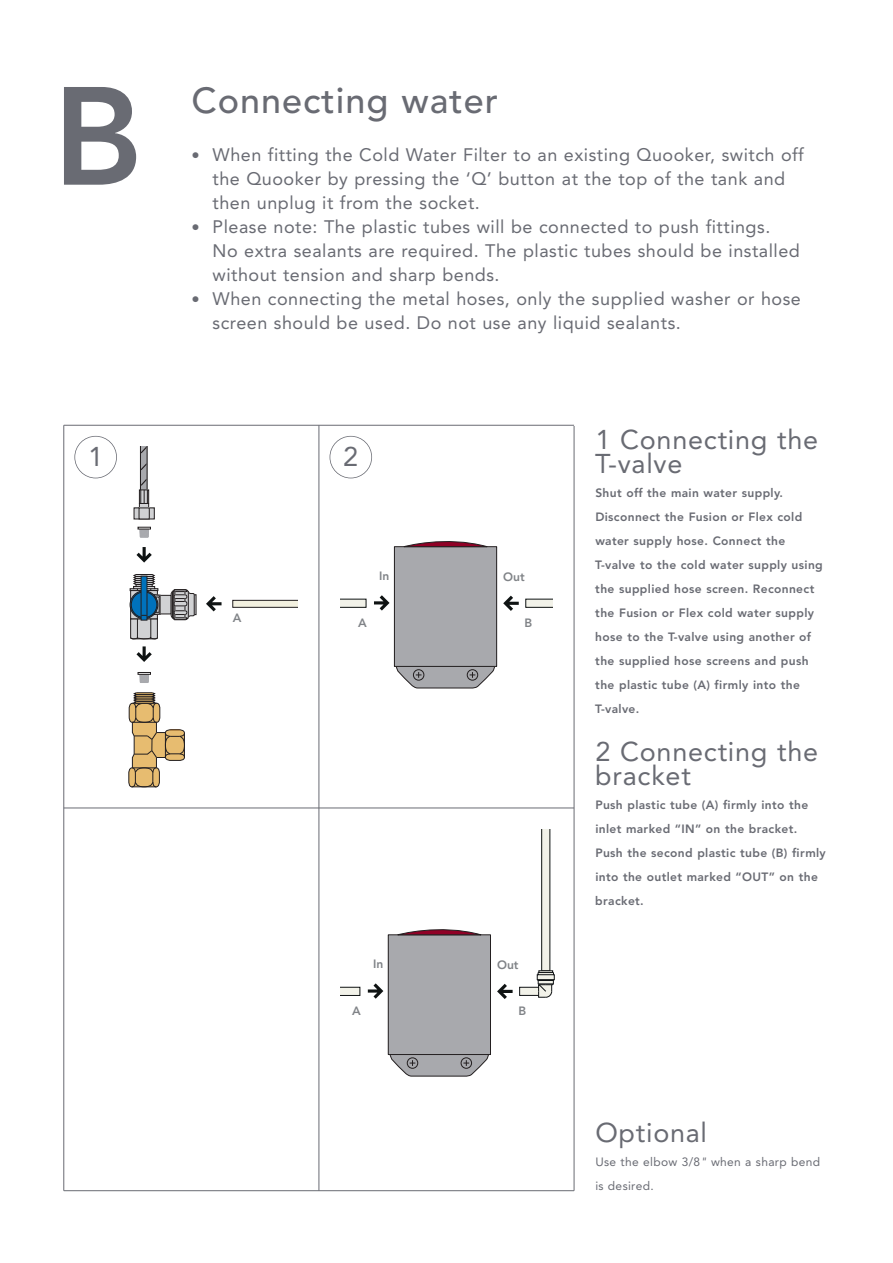
<style>
.page{position:relative;width:893px;height:1263px;background:#fff}
.page>*{position:absolute;margin:0;border:0;box-sizing:border-box;transform-origin:0 0}
.t1{font:800 138px "Avenir LT";color:#696b73}
.t2{font:500 36px "Avenir LT";letter-spacing:.03em;color:#696b73}
.t3{font:27px/24px "Avenir LT";letter-spacing:.03em;color:#696b73}
.t4{font:18px/24px "Avenir LT";letter-spacing:.03em;color:#696b73}
.t5{font:800 12px/24px "Avenir LT";letter-spacing:.03em;color:#696b73}
.t6{font:12px/24px "Avenir LT";letter-spacing:.03em;color:#696b73}
.t7{font:800 12px "Avenir LT";color:#808387}
.s1{font-size:16.5px}
.s2{font-style:italic}
</style>
<div class="page">
<div style="left:139px;top:490px;width:10px;height:18px;background:#d1d2d4"></div>
<svg style="left:136px;top:510px;width:16px;height:7px"></svg>
<div style="left:139px;top:503px;width:10px;height:5px;border:1px solid #231f20"></div>
<div style="left:139px;top:508px;width:10px;height:11px;background:#d1d2d4"></div>
<svg style="left:139px;top:446px;width:11px;height:57px"></svg>
<hr style="left:140px;top:446px;width:1px;height:44px;background:#231f20">
<hr style="left:147px;top:446px;width:1px;height:44px;background:#231f20">
<svg style="left:136px;top:646px;width:16px;height:16px"></svg>
<svg style="left:130px;top:574px;width:65px;height:66px"></svg>
<svg style="left:129px;top:692px;width:56px;height:95px"></svg>
<svg style="left:136px;top:527px;width:16px;height:36px"></svg>
<svg style="left:138px;top:672px;width:13px;height:11px"></svg>
<svg style="left:232px;top:600px;width:66px;height:8px"></svg>
<svg style="left:206px;top:596px;width:16px;height:15px"></svg>
<svg style="left:340px;top:987px;width:20px;height:9px"></svg>
<svg style="left:497px;top:984px;width:16px;height:15px"></svg>
<svg style="left:368px;top:983px;width:15px;height:16px"></svg>
<svg style="left:519px;top:829px;width:35px;height:168px"></svg>
<div style="left:388px;top:935px;width:102px;height:119px;background:#a8a9ad"></div>
<div style="left:388px;top:934px;width:103px;height:121px;border:1px solid #231f20"></div>
<svg style="left:397px;top:929px;width:86px;height:6px"></svg>
<svg style="left:390px;top:1054px;width:99px;height:22px;background:#a4a4a7"></svg>
<svg style="left:340px;top:599px;width:26px;height:8px"></svg>
<svg style="left:526px;top:599px;width:27px;height:8px"></svg>
<svg style="left:503px;top:596px;width:16px;height:15px"></svg>
<svg style="left:374px;top:595px;width:15px;height:15px"></svg>
<div style="left:394px;top:547px;width:103px;height:119px;background:#a8a9ad"></div>
<div style="left:394px;top:546px;width:103px;height:121px;border:1px solid #231f20"></div>
<svg style="left:404px;top:541px;width:86px;height:6px"></svg>
<svg style="left:396px;top:666px;width:99px;height:22px;background:#a4a4a7"></svg>
<div style="left:74px;top:436px;width:43px;height:42px;border:2px solid #696b73;border-radius:21px"></div>
<hr style="left:64px;top:425px;width:510px;height:1px;background:#696b73">
<hr style="left:64px;top:807px;width:510px;height:1px;background:#696b73">
<hr style="left:64px;top:1190px;width:510px;height:1px;background:#696b73">
<hr style="left:63px;top:425px;width:1px;height:766px;background:#696b73">
<hr style="left:319px;top:425px;width:1px;height:766px;background:#696b73">
<hr style="left:574px;top:426px;width:1px;height:765px;background:#696b73">
<div style="left:330px;top:436px;width:42px;height:42px;border:2px solid #696b73;border-radius:21px"></div>
<h1 class="t1" style="left:53px;top:80px;width:91px">B</h1>
<h2 class="t2" style="left:191px;top:85px;width:308px">Connecting water</h2>
<h3 class="t4" style="left:213px;top:144px;width:593px;text-indent:-21px"><span class="s1">•</span> When fitting the Cold Water Filter to an existing Quooker, switch off the Quooker by pressing the ‘Q’ button at the top of the tank and then unplug it from the socket.</h3>
<h3 class="t4" style="left:213px;top:216px;width:589px;text-indent:-21px"><span class="s1">•</span> Please note: The plastic tubes will be connected to push fittings.<br>No extra sealants are required. The plastic tubes should be installed without tension and sharp bends.</h3>
<h3 class="t4" style="left:213px;top:288px;width:590px;text-indent:-21px"><span class="s1">•</span> When connecting the metal hoses, only the supplied washer or hose screen should be used. Do not use any liquid sealants.</h3>
<h3 class="t3" style="left:88px;top:447px;width:17px">1</h3>
<h3 class="t3" style="left:343px;top:447px;width:17px">2</h3>
<p class="t7" style="left:379px;top:571px;width:12px">In</p>
<p class="t7" style="left:503px;top:571px;width:23px">Out</p>
<p class="t7" style="left:233px;top:613px;width:10px">A</p>
<p class="t7" style="left:358px;top:617px;width:10px">A</p>
<p class="t7" style="left:524px;top:617px;width:9px">B</p>
<p class="t7" style="left:373px;top:959px;width:12px">In</p>
<p class="t7" style="left:497px;top:959px;width:23px">Out</p>
<p class="t7" style="left:352px;top:1005px;width:10px">A</p>
<p class="t7" style="left:518px;top:1005px;width:9px">B</p>
<h3 class="t3" style="left:595px;top:430px;width:224px">1 Connecting the<br>T-valve</h3>
<p class="t5" style="left:595px;top:482px;width:229px">Shut off the main water supply.<br>Disconnect the Fusion or Flex cold water supply hose. Connect the<br>T-valve to the cold water supply using the supplied hose screen. Reconnect the Fusion or Flex cold water supply hose to the T-valve using another of the supplied hose screens and push the plastic tube (A) firmly into the<br>T-valve.</p>
<h3 class="t3" style="left:595px;top:742px;width:224px">2 Connecting the bracket</h3>
<p class="t5" style="left:595px;top:794px;width:232px">Push plastic tube (A) firmly into the inlet marked “IN” on the bracket.<br>Push the second plastic tube (B) firmly into the outlet marked “OUT” on the bracket.</p>
<h3 class="t3" style="left:595px;top:1123px;width:113px">Optional</h3>
<p class="t6" style="left:595px;top:1151px;width:226px">Use the elbow 3/8<span class="s2">"</span> when a sharp bend is desired.</p>
</div>
